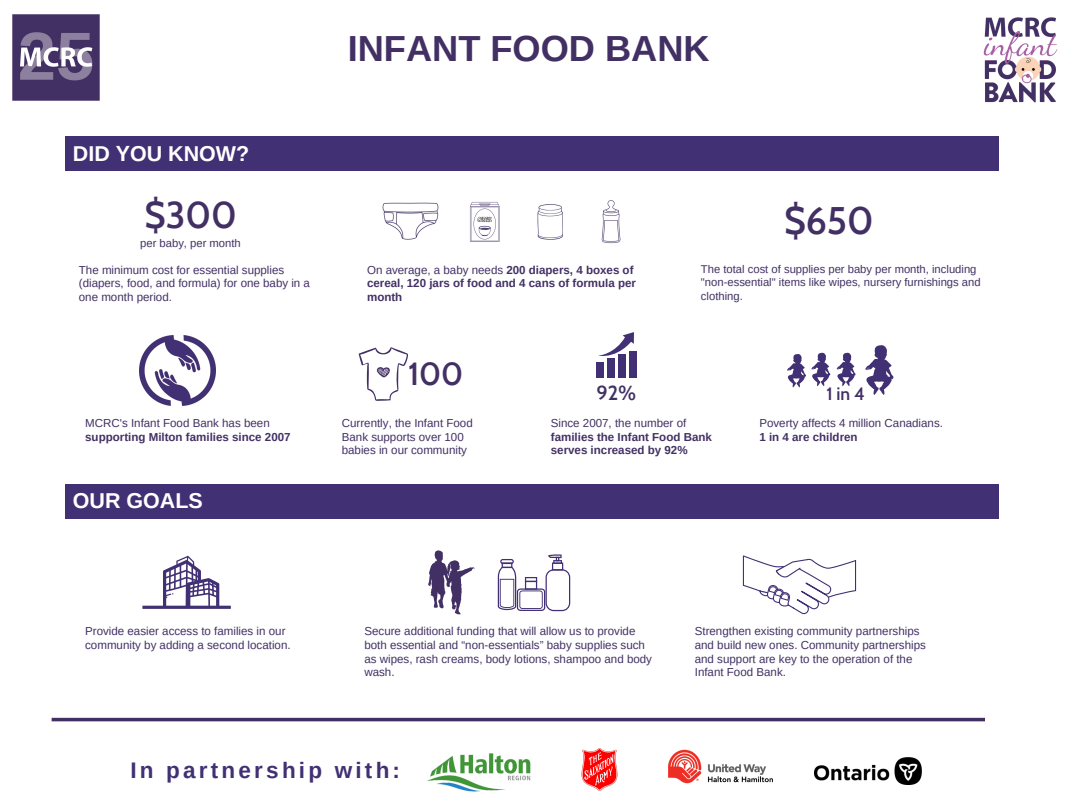
<style>
.page{position:relative;width:1080px;height:810px;background:#fff}
.page>*{position:absolute;margin:0;border:0;box-sizing:border-box;transform-origin:0 0}
.t1{font:600 37.5px "Cabin";color:#423064}
.t2{font:600 36.44px "Cabin";color:#423064}
.t3{font:700 36.25px "Arimo";color:#423064}
.t4{font:600 31.25px "Cabin";color:#423064}
.t5{font:700 22.5px "Arimo";letter-spacing:.14em;color:#423074}
.t6{font:700 21.5px "Arimo";color:#fff}
.t7{font:600 19.81px "Cabin";color:#423064}
.t8{font:600 17.5px "Cabin";color:#423064}
.t9{font:11.56px/13.6px "Arimo";color:#423064}
.t10{font:700 11.56px/13.6px "Arimo";color:#423064}
.t11{font:11.25px/13.4px "Arimo";color:#423064}
.s1{font-weight:400}
</style>
<div class="page">
<hr style="left:52px;top:718px;width:933px;height:3px;background:#423064">
<img style="left:382px;top:200px;width:239px;height:44px">
<svg style="left:359px;top:347px;width:49px;height:54px"></svg>
<svg style="left:787px;top:353px;width:43px;height:34px"></svg>
<svg style="left:837px;top:353px;width:19px;height:33px"></svg>
<svg style="left:865px;top:345px;width:29px;height:50px"></svg>
<svg style="left:142px;top:556px;width:89px;height:53px"></svg>
<svg style="left:428px;top:550px;width:47px;height:64px"></svg>
<svg style="left:498px;top:554px;width:72px;height:57px"></svg>
<svg style="left:743px;top:555px;width:113px;height:59px"></svg>
<div style="left:597px;top:362px;width:7px;height:16px;background:#423074"></div>
<div style="left:608px;top:358px;width:7px;height:20px;background:#423074"></div>
<div style="left:618px;top:355px;width:8px;height:23px;background:#423074"></div>
<div style="left:629px;top:351px;width:7px;height:27px;background:#423074"></div>
<svg style="left:598px;top:332px;width:36px;height:24px"></svg>
<img style="left:140px;top:335px;width:76px;height:71px">
<div style="left:65px;top:484px;width:934px;height:35px;background:#423074"></div>
<div style="left:65px;top:136px;width:934px;height:35px;background:#423074"></div>
<img style="left:12px;top:14px;width:88px;height:87px">
<img style="left:983px;top:17px;width:75px;height:86px">
<img style="left:668px;top:749px;width:105px;height:35px">
<img style="left:581px;top:749px;width:36px;height:41px">
<img style="left:814px;top:758px;width:107px;height:27px">
<img style="left:427px;top:754px;width:104px;height:38px">
<h3 class="t6" style="left:73px;top:141px;width:178px">DID YOU KNOW?</h3>
<h3 class="t3" style="left:348px;top:28px;width:364px">INFANT FOOD BANK</h3>
<h2 class="t2" style="left:145px;top:193px;width:94px">$300</h2>
<h1 class="t1" style="left:784px;top:198px;width:91px">$650</h1>
<p class="t11" style="left:140px;top:236px;width:102px">per baby, per month</p>
<p class="t9" style="left:79px;top:263px;width:233px">The minimum cost for essential supplies (diapers, food, and formula) for one baby in a one month period.</p>
<p class="t11" style="left:701px;top:262px;width:281px">The total cost of supplies per baby per month, including "non-essential" items like wipes, nursery furnishings and clothing.</p>
<p class="t10" style="left:367px;top:263px;width:270px"><span class="s1">On average, a baby needs</span> 200 diapers, 4 boxes of cereal, 120 jars of food and 4 cans of formula per month</p>
<p class="t9" style="left:85px;top:417px;width:186px">MCRC's Infant Food Bank has been</p>
<p class="t10" style="left:85px;top:430px;width:207px">supporting Milton families since 2007</p>
<h3 class="t6" style="left:73px;top:489px;width:131px">OUR GOALS</h3>
<h3 class="t4" style="left:408px;top:355px;width:56px">100</h3>
<h3 class="t7" style="left:597px;top:381px;width:41px">92%</h3>
<h3 class="t8" style="left:826px;top:384px;width:40px">1in4</h3>
<p class="t9" style="left:342px;top:416px;width:132px">Currently, the Infant Food<br>Bank supports over 100 babies in our community</p>
<p class="t9" style="left:551px;top:416px;width:137px">Since 2007, the number of</p>
<p class="t10" style="left:551px;top:430px;width:163px">families the Infant Food Bank serves increased by 92%</p>
<p class="t9" style="left:759px;top:416px;width:185px">Poverty affects 4 million Canadians.</p>
<p class="t10" style="left:759px;top:430px;width:100px">1 in 4 are children</p>
<p class="t9" style="left:85px;top:625px;width:207px">Provide easier access to families in our community by adding a second location.</p>
<p class="t9" style="left:695px;top:625px;width:233px">Strengthen existing community partnerships and build new ones. Community partnerships and support are key to the operation of the Infant Food Bank.</p>
<p class="t9" style="left:364px;top:625px;width:289px">Secure additional funding that will allow us to provide both essential and “non-essentials” baby supplies such as wipes, rash creams, body lotions, shampoo and body wash.</p>
<h3 class="t5" style="left:130px;top:757px;width:271px">In partnership with:</h3>
</div>
